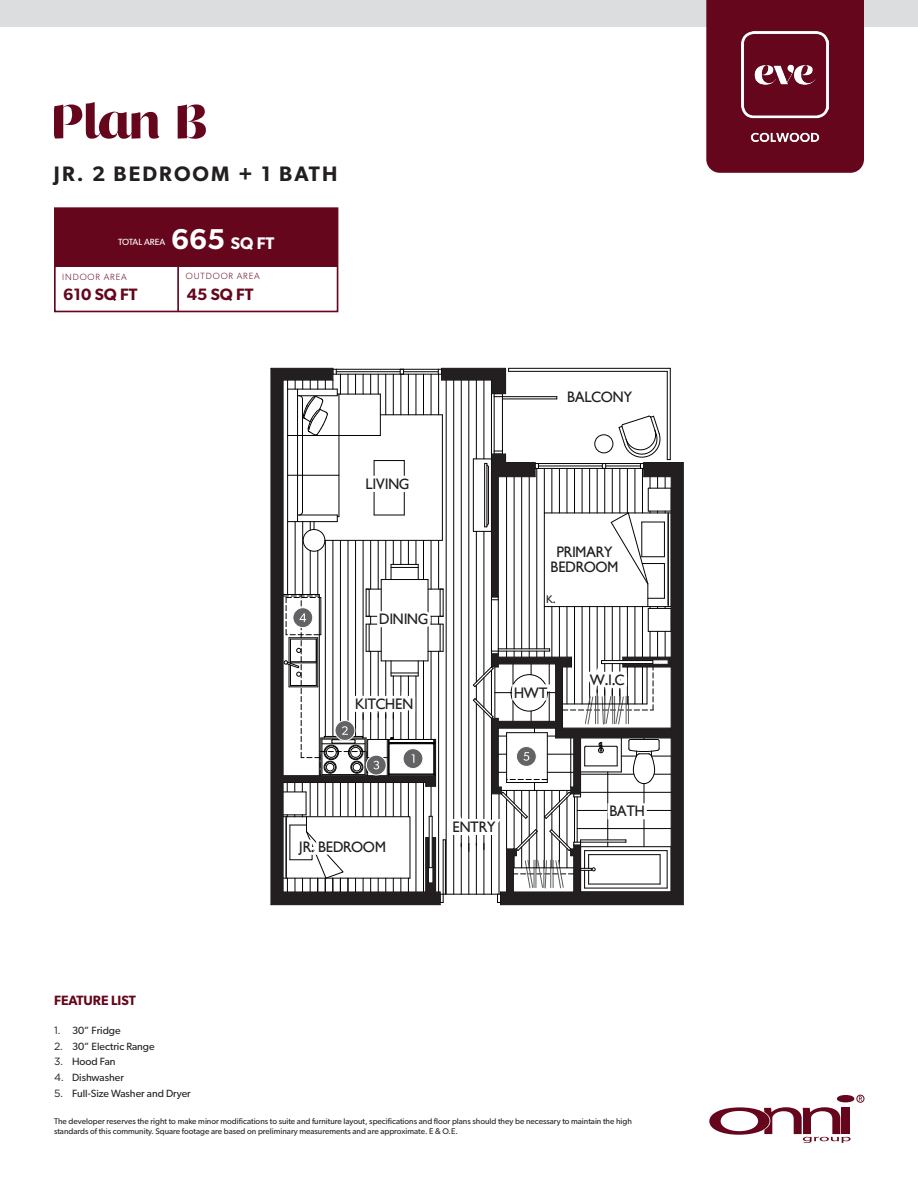
<style>
.page{position:relative;width:918px;height:1188px;background:#fff}
.page>*{position:absolute;margin:0;border:0;box-sizing:border-box;transform-origin:0 0}
.t1{font:26.7px "Gibson";color:#231f20}
.t2{font:600 21px "Gibson";letter-spacing:.1em;color:#231f20}
.t3{font:600 16.8px "Gibson";color:#fff}
.t4{font:600 16.5px "Gibson";color:#65061c}
.t5{font:16.35px/24.3px "Gibson";color:#231f20}
.t6{font:14.55px/15px "Gibson";color:#211e1e;text-align:center}
.t7{font:600 13.5px "Gibson";color:#65061c}
.t8{font:10.65px "Gibson";color:#231f20}
.t9{font:10.5px "Gibson";color:#231f20}
.t10{font:300 9px "Gibson";letter-spacing:.1em;color:#65061c}
.t11{font:9px "Gibson";color:#fff}
.t12{font:8.25px/9.9px "Gibson";color:#231f20}
.s1{font-size:28.8px}
.s2{font-family:"Gotham"}
</style>
<div class="page">
<div style="left:0;top:0;width:918px;height:26px;background:#dcdddf"></div>
<div style="left:837px;top:1095px;width:18px;height:7px;background:#65061c;border-radius:50%"></div>
<svg style="left:709px;top:1107px;width:142px;height:36px"></svg>
<div style="left:857px;top:1095px;width:7px;height:7px;border:1px solid #65061c;border-radius:50%"></div>
<div style="left:54px;top:207px;width:284px;height:105px;border:2px solid #65061c"></div>
<div style="left:55px;top:208px;width:283px;height:59px;background:#65061c"></div>
<hr style="left:177px;top:265px;width:2px;height:47px;background:#65061c">
<div style="left:706px;top:0;width:158px;height:173px;background:#65061c"></div>
<img style="left:742px;top:31px;width:86px;height:110px">
<svg style="left:54px;top:102px;width:106px;height:37px"></svg>
<svg style="left:178px;top:104px;width:28px;height:35px"></svg>
<hr style="left:644px;top:462px;width:39px;height:1px;background:#040503">
<hr style="left:683px;top:463px;width:1px;height:442px;background:#040503">
<div style="left:271px;top:368px;width:12px;height:537px;background:#231f20"></div>
<div style="left:672px;top:463px;width:11px;height:442px;background:#231f20"></div>
<svg style="left:283px;top:368px;width:389px;height:537px"></svg>
<p class="t2" style="left:54px;top:161px;width:285px">JR. 2 BEDROOM + 1 BATH</p>
<p class="t11" style="left:118px;top:236px;width:49px">TOTAL AREA</p>
<p class="t3" style="left:171px;top:233px;width:105px"><span class="s1">665</span> SQ FT</p>
<p class="t10" style="left:62px;top:271px;width:66px">INDOOR AREA</p>
<p class="t10" style="left:186px;top:271px;width:76px">OUTDOOR AREA</p>
<p class="t4" style="left:63px;top:284px;width:76px">610 SQ FT</p>
<p class="t4" style="left:187px;top:284px;width:68px">45 SQ FT</p>
<p class="t6" style="left:366px;top:477px;width:46px">LIVING</p>
<p class="t6" style="left:379px;top:612px;width:51px">DINING</p>
<p class="t6" style="left:355px;top:697px;width:60px">KITCHEN</p>
<p class="t6" style="left:568px;top:390px;width:66px">BALCONY</p>
<p class="t6" style="left:551px;top:545px;width:69px">PRIMARY<br>BEDROOM</p>
<p class="t8" style="left:546px;top:594px;width:11px">K.</p>
<p class="t6" style="left:515px;top:685px;width:35px">HWT</p>
<p class="t6" style="left:590px;top:673px;width:36px">W.I.C</p>
<p class="t6" style="left:300px;top:839px;width:88px">JR. BEDROOM</p>
<p class="t6" style="left:453px;top:820px;width:44px">ENTRY</p>
<p class="t6" style="left:610px;top:804px;width:37px">BATH</p>
<h3 class="t7" style="left:54px;top:993px;width:83px">FEATURE LIST</h3>
<p class="t1" style="left:29px;top:1010px;width:121px">Appliances:</p>
<p class="t9" style="left:54px;top:1024px;width:68px"><span class="s2">1.</span> 30” Fridge</p>
<p class="t9" style="left:54px;top:1040px;width:102px"><span class="s2">2.</span> 30” Electric Range</p>
<p class="t9" style="left:54px;top:1055px;width:63px"><span class="s2">3.</span> Hood Fan</p>
<p class="t9" style="left:54px;top:1071px;width:71px"><span class="s2">4.</span> Dishwasher</p>
<p class="t9" style="left:54px;top:1087px;width:138px"><span class="s2">5.</span> Full-Size Washer and Dryer</p>
<p class="t12" style="left:54px;top:1116px;width:580px">The developer reserves the right to make minor modifications to suite and furniture layout, specifications and floor plans should they be necessary to maintain the high standards of this community. Square footage are based on preliminary measurements and are approximate. E &amp; O.E.</p>
<p class="t5" style="left:58px;top:1055px;width:119px">30” Fridge<br>30” Electric Range<br>Hood Fan</p>
</div>
